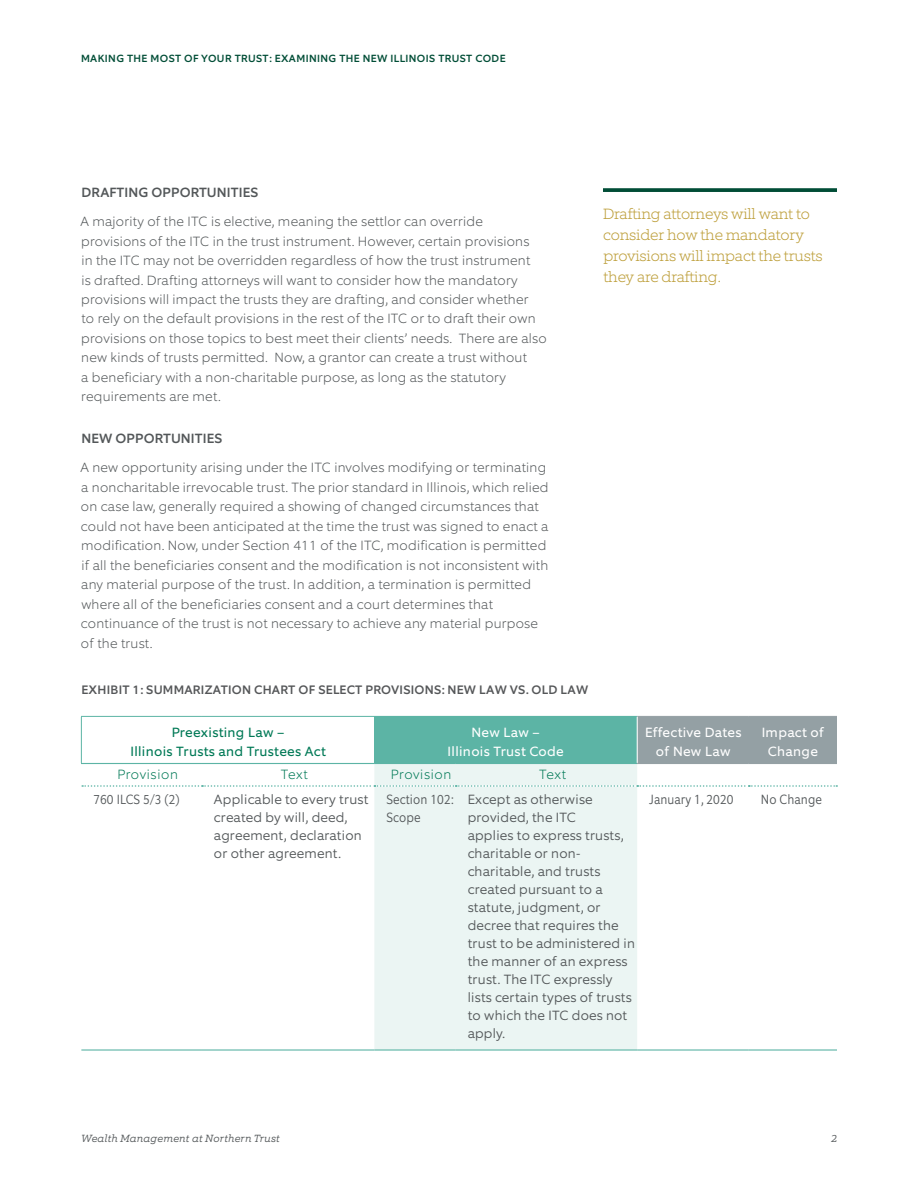
<style>
.page{position:relative;width:918px;height:1188px;background:#fff}
.page>*{position:absolute;margin:0;border:0;box-sizing:border-box;transform-origin:0 0}
.t1{font:200 15px/21px "Equip Slab";letter-spacing:-.015em;color:#bc9d37}
.t2{font:200 13.5px/19.5px "Equip";letter-spacing:.02em;color:#535759}
.t3{font:300 13.5px/18px "Equip";letter-spacing:.01em;color:#535759}
.t4{font:13.5px/19.5px "Equip";letter-spacing:.025em;color:#fff;text-align:center}
.t5{font:300 13.5px/18px "Equip Condensed";letter-spacing:.01em;color:#535759}
.t6{font:13.5px/19.5px "Equip";letter-spacing:.025em;color:#007956;text-align:center}
.t7{font:500 13.5px "Equip";letter-spacing:.01em;color:#535759}
.t8{font:200 13.5px "Equip";letter-spacing:.045em;color:#007956}
.t9{font:500 12.3px "Equip";letter-spacing:.02em;color:#555759}
.t10{font:500 10.5px "Equip";letter-spacing:.04em;color:#004d36}
.t11{font:italic 300 10.5px "Equip Slab";letter-spacing:.02em;color:#535759}
</style>
<div class="page">
<svg style="left:603px;top:188px;width:234px;height:4px"></svg>
<svg style="left:81px;top:762px;width:293px;height:25px"></svg>
<div style="left:374px;top:716px;width:263px;height:48px;background:#5cb4a5"></div>
<div style="left:638px;top:717px;width:199px;height:46px;background:#94a0a4"></div>
<div style="left:374px;top:764px;width:263px;height:285px;background:#ebf5f3"></div>
<hr style="left:81px;top:1049px;width:121px;height:2px;background:#5cb4a5">
<hr style="left:202px;top:1049px;width:172px;height:2px;background:#5cb4a5">
<hr style="left:374px;top:1049px;width:82px;height:2px;background:#5cb4a5">
<hr style="left:456px;top:1049px;width:181px;height:2px;background:#5cb4a5">
<hr style="left:637px;top:1049px;width:112px;height:2px;background:#5cb4a5">
<hr style="left:749px;top:1049px;width:88px;height:2px;background:#5cb4a5">
<svg style="left:82px;top:785px;width:755px;height:2px"></svg>
<hr style="left:81px;top:716px;width:121px;height:1px;background:#5cb4a5">
<hr style="left:202px;top:716px;width:172px;height:1px;background:#5cb4a5">
<hr style="left:637px;top:716px;width:112px;height:1px;background:#94a0a4">
<hr style="left:749px;top:716px;width:88px;height:1px;background:#94a0a4">
<hr style="left:81px;top:763px;width:121px;height:1px;background:#5cb4a5">
<hr style="left:202px;top:763px;width:172px;height:1px;background:#5cb4a5">
<hr style="left:637px;top:763px;width:112px;height:1px;background:#94a0a4">
<hr style="left:749px;top:763px;width:88px;height:1px;background:#94a0a4">
<hr style="left:81px;top:717px;width:1px;height:46px;background:#5cb4a5">
<p class="t10" style="left:81px;top:52px;width:426px">MAKING THE MOST OF YOUR TRUST: EXAMINING THE NEW ILLINOIS TRUST CODE</p>
<p class="t7" style="left:82px;top:184px;width:178px">DRAFTING OPPORTUNITIES</p>
<p class="t2" style="left:80px;top:212px;width:468px">A majority of the ITC is elective, meaning the settlor can override provisions of the ITC in the trust instrument. However, certain provisions<br>in the ITC may not be overridden regardless of how the trust instrument<br>is drafted. Drafting attorneys will want to consider how the mandatory provisions will impact the trusts they are drafting, and consider whether<br>to rely on the default provisions in the rest of the ITC or to draft their own provisions on those topics to best meet their clients’ needs. There are also new kinds of trusts permitted. Now, a grantor can create a trust without<br>a beneficiary with a non-charitable purpose, as long as the statutory requirements are met.</p>
<p class="t7" style="left:82px;top:430px;width:142px">NEW OPPORTUNITIES</p>
<p class="t2" style="left:80px;top:458px;width:470px">A new opportunity arising under the ITC involves modifying or terminating a noncharitable irrevocable trust. The prior standard in Illinois, which relied on case law, generally required a showing of changed circumstances that could not have been anticipated at the time the trust was signed to enact a modification. Now, under Section 411 of the ITC, modification is permitted if all the beneficiaries consent and the modification is not inconsistent with any material purpose of the trust. In addition, a termination is permitted where all of the beneficiaries consent and a court determines that continuance of the trust is not necessary to achieve any material purpose of the trust.</p>
<p class="t1" style="left:603px;top:203px;width:221px">Drafting attorneys will want to consider how the mandatory provisions will impact the trusts they are drafting.</p>
<p class="t9" style="left:81px;top:682px;width:508px">EXHIBIT 1: SUMMARIZATION CHART OF SELECT PROVISIONS: NEW LAW VS. OLD LAW</p>
<p class="t6" style="left:130px;top:722px;width:197px">Preexisting Law –<br>Illinois Trusts and Trustees Act</p>
<p class="t4" style="left:448px;top:722px;width:117px">New Law –<br>Illinois Trust Code</p>
<p class="t4" style="left:645px;top:722px;width:98px">Effective Dates of New Law</p>
<p class="t4" style="left:762px;top:722px;width:64px">Impact of<br>Change</p>
<p class="t8" style="left:117px;top:765px;width:62px">Provision</p>
<p class="t8" style="left:281px;top:765px;width:28px">Text</p>
<p class="t8" style="left:391px;top:765px;width:62px">Provision</p>
<p class="t8" style="left:539px;top:765px;width:28px">Text</p>
<p class="t5" style="left:93px;top:790px;width:88px">760 ILCS 5/3 (2)</p>
<p class="t3" style="left:214px;top:790px;width:156px">Applicable to every trust created by will, deed, agreement, declaration or other agreement.</p>
<p class="t5" style="left:386px;top:790px;width:69px">Section 102:<br>Scope</p>
<p class="t3" style="left:468px;top:790px;width:169px">Except as otherwise provided, the ITC<br>applies to express trusts, charitable or non&shy;charitable, and trusts created pursuant to a statute, judgment, or decree that requires the trust to be administered in the manner of an express trust. The ITC expressly lists certain types of trusts to which the ITC does not apply.</p>
<p class="t5" style="left:649px;top:790px;width:86px">January 1, 2020</p>
<p class="t5" style="left:761px;top:790px;width:63px">No Change</p>
<p class="t11" style="left:81px;top:1132px;width:200px">Wealth Management at Northern Trust</p>
<p class="t11" style="left:831px;top:1132px;width:7px">2</p>
</div>
